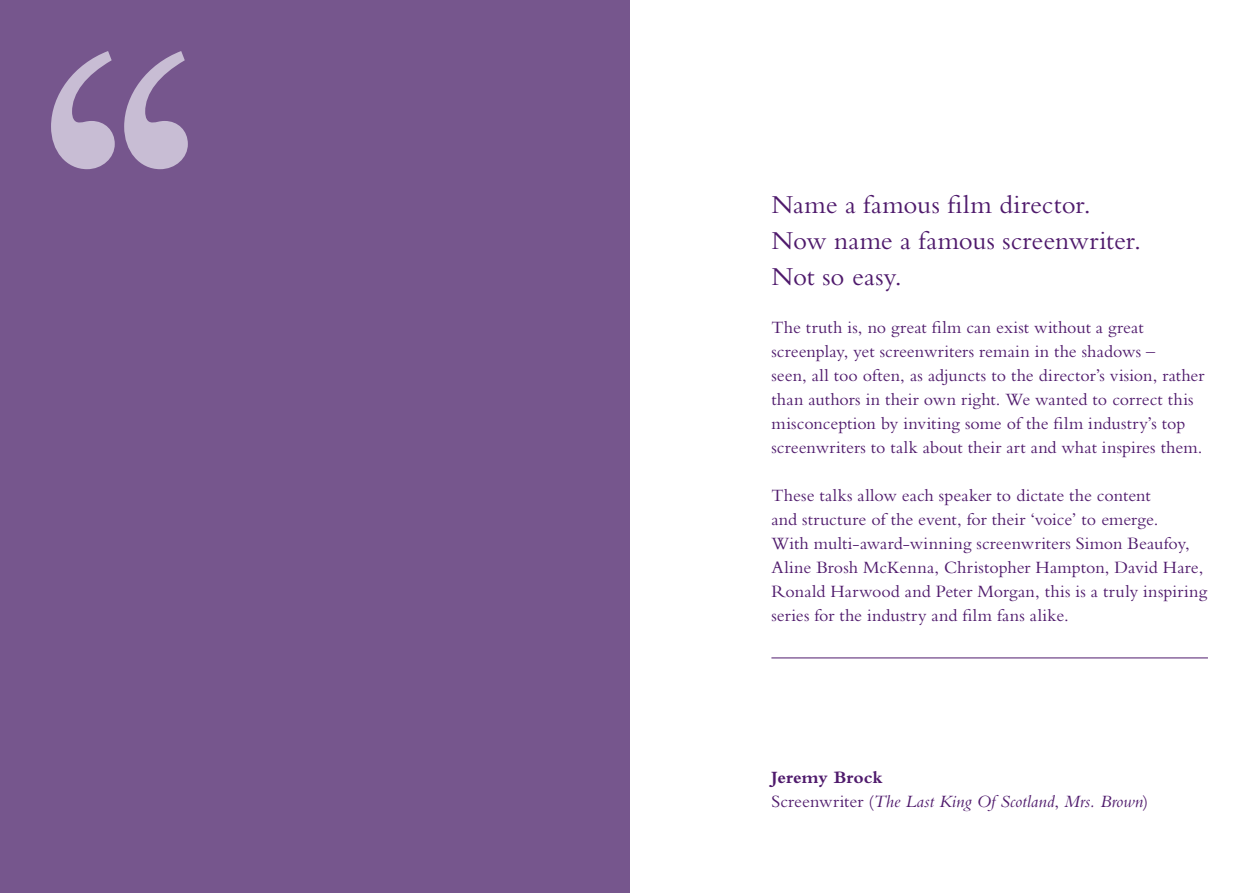
<style>
.page{position:relative;width:1259px;height:893px;background:#fff}
.page>*{position:absolute;margin:0;border:0;box-sizing:border-box;transform-origin:0 0}
.screenwriterName{font:27px/36px "Bembo MT Std";color:#4f1a6c}
.screenwriterName-2{font:18px/24px "Bembo MT Std";letter-spacing:.005em;color:#4f1a6c}
.screenwriterName-3{font:italic 18px "Bembo MT Std";letter-spacing:.005em;color:#4f1a6c}
.screenwriterName-4{font:700 18px "Bembo MT Std";color:#4f1a6c}
.s1{font-style:normal}
</style>
<div class="page">
<hr style="left:771px;top:657px;width:437px;height:1px;background:#4f1a6c">
<div style="left:0;top:0;width:629px;height:893px;background:#76568d"></div>
<svg style="left:51px;top:51px;width:137px;height:118px"></svg>
<p class="screenwriterName" style="left:771px;top:186px;width:371px">Name a famous film director.<br>Now name a famous screenwriter.<br>Not so easy.</p>
<p class="screenwriterName-2" style="left:771px;top:315px;width:434px">The truth is, no great film can exist without a great screenplay, yet screenwriters remain in the shadows –<br>seen, all too often, as adjuncts to the director’s vision, rather than authors in their own right. We wanted to correct this misconception by inviting some of the film industry’s top screenwriters to talk about their art and what inspires them.</p>
<p class="screenwriterName-2" style="left:771px;top:483px;width:437px">These talks allow each speaker to dictate the content<br>and structure of the event, for their ‘voice’ to emerge.<br>With multi-award-winning screenwriters Simon Beaufoy, Aline Brosh McKenna, Christopher Hampton, David Hare, Ronald Harwood and Peter Morgan, this is a truly inspiring series for the industry and film fans alike.</p>
<p class="screenwriterName-4" style="left:771px;top:767px;width:113px">Jeremy Brock</p>
<p class="screenwriterName-3" style="left:771px;top:790px;width:378px"><span class="s1">Screenwriter (</span>The Last King Of Scotland<span class="s1">,</span> Mrs. Brown<span class="s1">)</span></p>
</div>
